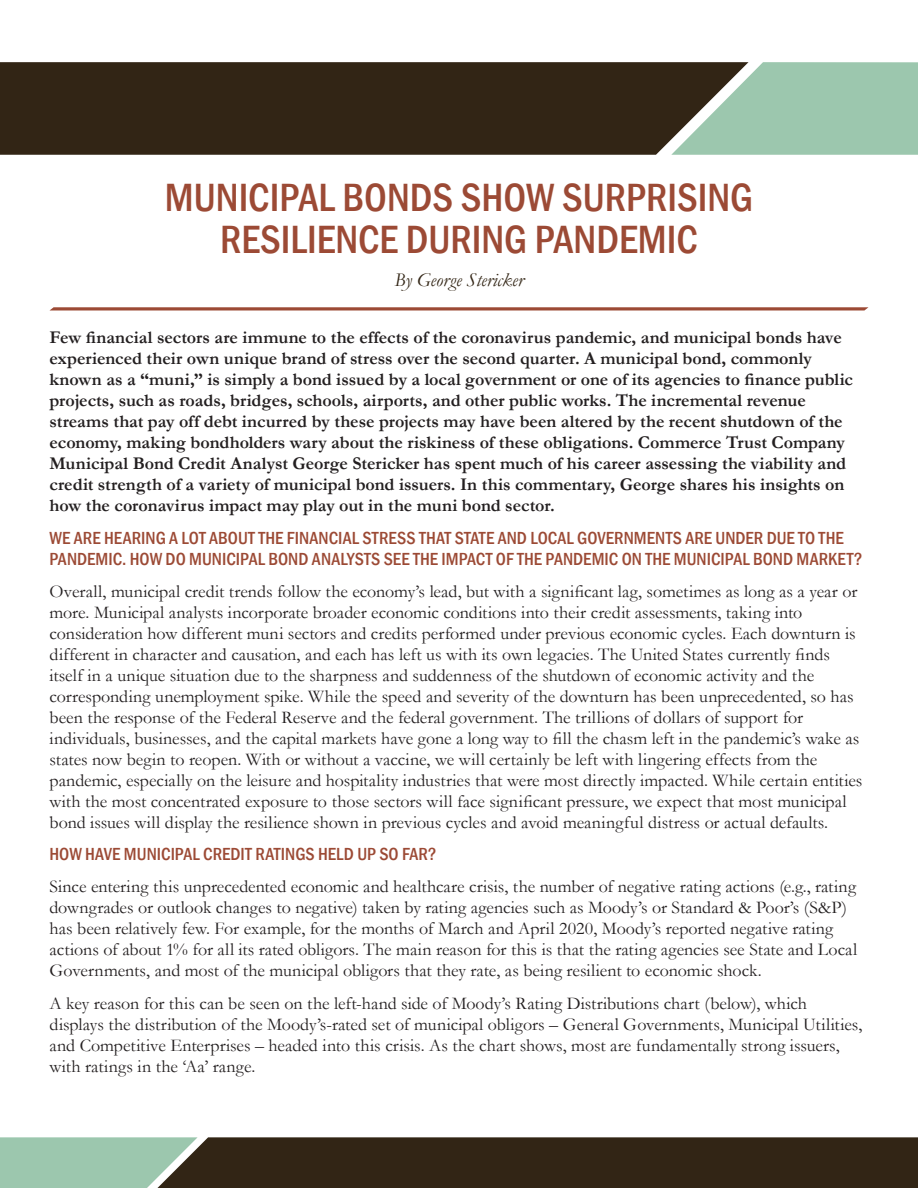
<style>
.page{position:relative;width:918px;height:1188px;background:#fff}
.page>*{position:absolute;margin:0;border:0;box-sizing:border-box;transform-origin:0 0}
.t1{font:500 condensed 40.5px/42px "Franklin Gothic";color:#9c4a35;text-align:center}
.t2{font:italic 19.5px "Garamond";color:#322515}
.t3{font:18px/21px "Garamond";color:#231f20}
.t4{font:700 18px/21px "Garamond";color:#231f20}
.t5{font:500 condensed 18px/21px "Franklin Gothic";color:#9c4a35}
</style>
<div class="page">
<div style="left:0;top:62px;width:671px;height:93px;background:#322515"></div>
<svg style="left:671px;top:62px;width:247px;height:93px;background:#94b59e"></svg>
<svg style="left:0;top:1137px;width:918px;height:51px;background:#494735"></svg>
<svg style="left:50px;top:307px;width:819px;height:4px;background:#af6e5d"></svg>
<h1 class="t1" style="left:165px;top:177px;width:590px">MUNICIPAL BONDS SHOW SURPRISING<br>RESILIENCE DURING PANDEMIC</h1>
<p class="t2" style="left:394px;top:267px;width:131px">By George Stericker</p>
<p class="t4" style="left:50px;top:327px;width:805px">Few financial sectors are immune to the effects of the coronavirus pandemic, and municipal bonds have experienced their own unique brand of stress over the second quarter. A municipal bond, commonly known as a “muni,” is simply a bond issued by a local government or one of its agencies to finance public projects, such as roads, bridges, schools, airports, and other public works. The incremental revenue streams that pay off debt incurred by these projects may have been altered by the recent shutdown of the economy, making bondholders wary about the riskiness of these obligations. Commerce Trust Company Municipal Bond Credit Analyst George Stericker has spent much of his career assessing the viability and credit strength of a variety of municipal bond issuers. In this commentary, George shares his insights on how the coronavirus impact may play out in the muni bond sector.</p>
<p class="t5" style="left:50px;top:527px;width:815px">WE ARE HEARING A LOT ABOUT THE FINANCIAL STRESS THAT STATE AND LOCAL GOVERNMENTS ARE UNDER DUE TO THE<br>PANDEMIC. HOW DO MUNICIPAL BOND ANALYSTS SEE THE IMPACT OF THE PANDEMIC ON THE MUNICIPAL BOND MARKET?</p>
<p class="t3" style="left:50px;top:580px;width:814px">Overall, municipal credit trends follow the economy’s lead, but with a significant lag, sometimes as long as a year or more. Municipal analysts incorporate broader economic conditions into their credit assessments, taking into consideration how different muni sectors and credits performed under previous economic cycles. Each downturn is different in character and causation, and each has left us with its own legacies. The United States currently finds itself in a unique situation due to the sharpness and suddenness of the shutdown of economic activity and the corresponding unemployment spike. While the speed and severity of the downturn has been unprecedented, so has been the response of the Federal Reserve and the federal government. The trillions of dollars of support for individuals, businesses, and the capital markets have gone a long way to fill the chasm left in the pandemic’s wake as states now begin to reopen. With or without a vaccine, we will certainly be left with lingering effects from the pandemic, especially on the leisure and hospitality industries that were most directly impacted. While certain entities with the most concentrated exposure to those sectors will face significant pressure, we expect that most municipal bond issues will display the resilience shown in previous cycles and avoid meaningful distress or actual defaults.</p>
<p class="t5" style="left:50px;top:844px;width:389px">HOW HAVE MUNICIPAL CREDIT RATINGS HELD UP SO FAR?</p>
<p class="t3" style="left:50px;top:876px;width:809px">Since entering this unprecedented economic and healthcare crisis, the number of negative rating actions (e.g., rating downgrades or outlook changes to negative) taken by rating agencies such as Moody’s or Standard &amp; Poor’s (S&amp;P) has been relatively few. For example, for the months of March and April 2020, Moody’s reported negative rating actions of about 1% for all its rated obligors. The main reason for this is that the rating agencies see State and Local Governments, and most of the municipal obligors that they rate, as being resilient to economic shock.</p>
<p class="t3" style="left:50px;top:992px;width:815px">A key reason for this can be seen on the left-hand side of Moody’s Rating Distributions chart (below), which displays the distribution of the Moody’s-rated set of municipal obligors – General Governments, Municipal Utilities, and Competitive Enterprises – headed into this crisis. As the chart shows, most are fundamentally strong issuers, with ratings in the ‘Aa’ range.</p>
</div>
